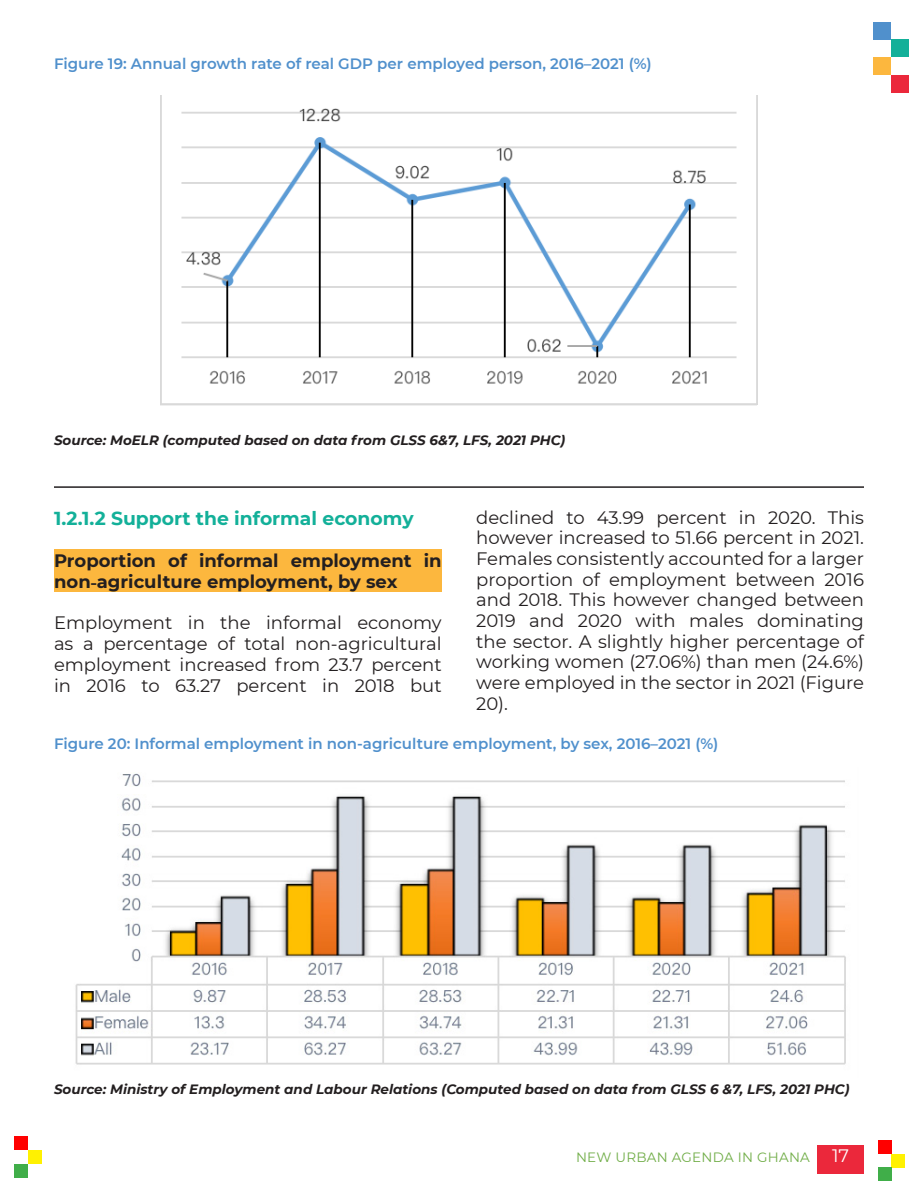
<style>
.page{position:relative;width:918px;height:1188px;background:#fff}
.page>*{position:absolute;margin:0;border:0;box-sizing:border-box;transform-origin:0 0}
.Heading_2{font:700 18.75px "Montserrat";color:#13b099}
.t1{font:18px/20.7px "Montserrat";color:#231f20;text-align:justify}
.t2{font:700 18px/20.7px "Montserrat";color:#231f20}
.figure{font:600 15px "Montserrat";color:#5090cc}
.t3{font:italic 700 13.5px "Montserrat";color:#231f20}
.t4{font:13.5px "Montserrat";letter-spacing:.02em;color:#70ad47}
.s1{font-family:"Times New Roman"}
.s2{font-size:18px;color:#fff}
</style>
<div class="page">
<div style="left:873px;top:22px;width:18px;height:18px;background:#5090cc"></div>
<div style="left:891px;top:40px;width:18px;height:17px;background:#13b099"></div>
<div style="left:873px;top:57px;width:18px;height:18px;background:#fcb73e"></div>
<div style="left:891px;top:75px;width:18px;height:18px;background:#eb283b"></div>
<div style="left:817px;top:1145px;width:47px;height:29px;background:#eb283b"></div>
<div style="left:15px;top:1136px;width:13px;height:14px;background:#f00"></div>
<div style="left:28px;top:1150px;width:14px;height:14px;background:#fff101"></div>
<div style="left:15px;top:1164px;width:13px;height:14px;background:#40ae49"></div>
<div style="left:878px;top:1140px;width:14px;height:14px;background:#f00"></div>
<div style="left:892px;top:1154px;width:13px;height:13px;background:#fff101"></div>
<div style="left:878px;top:1167px;width:14px;height:14px;background:#40ae49"></div>
<img style="left:161px;top:95px;width:596px;height:311px">
<hr style="left:54px;top:486px;width:810px;height:2px;background:#231f20">
<div style="left:54px;top:550px;width:388px;height:42px;background:#fcb73e"></div>
<img style="left:75px;top:773px;width:771px;height:292px">
<p class="figure" style="left:54px;top:53px;width:599px">Figure 19: Annual growth rate of real GDP per employed person, 2016–2021 (%)</p>
<p class="t3" style="left:54px;top:431px;width:513px">Source: MoELR (computed based on data from GLSS 6&amp;7, LFS, 2021 PHC)</p>
<p class="t1" style="left:476px;top:506px;width:389px">declined to 43.99 percent in 2020. This however increased to 51.66 percent in 2021.<br>Females consistently accounted for a larger proportion of employment between 2016 and 2018. This however changed between 2019 and 2020 with males dominating the sector. A slightly higher percentage of working women (27.06%) than men (24.6%) were employed in the sector in 2021 (Figure 20).</p>
<p class="figure" style="left:54px;top:733px;width:666px">Figure 20: Informal employment in non‑agriculture employment, by sex, 2016–2021 (%)</p>
<p class="Heading_2" style="left:54px;top:505px;width:361px">1.2.1.2 Support the informal economy</p>
<p class="t2" style="left:54px;top:549px;width:389px">Proportion of informal employment in non<span class="s1">‑</span>agriculture employment, by sex</p>
<p class="t1" style="left:54px;top:612px;width:389px">Employment in the informal economy as a percentage of total non-agricultural employment increased from 23.7 percent in 2016 to 63.27 percent in 2018 but</p>
<p class="t3" style="left:54px;top:1079px;width:797px">Source: Ministry of Employment and Labour Relations (Computed based on data from GLSS 6 &amp;7, LFS, 2021 PHC)</p>
<p class="t4" style="left:576px;top:1148px;width:275px">NEW URBAN AGENDA IN GHANA <span class="s2">17</span></p>
</div>
